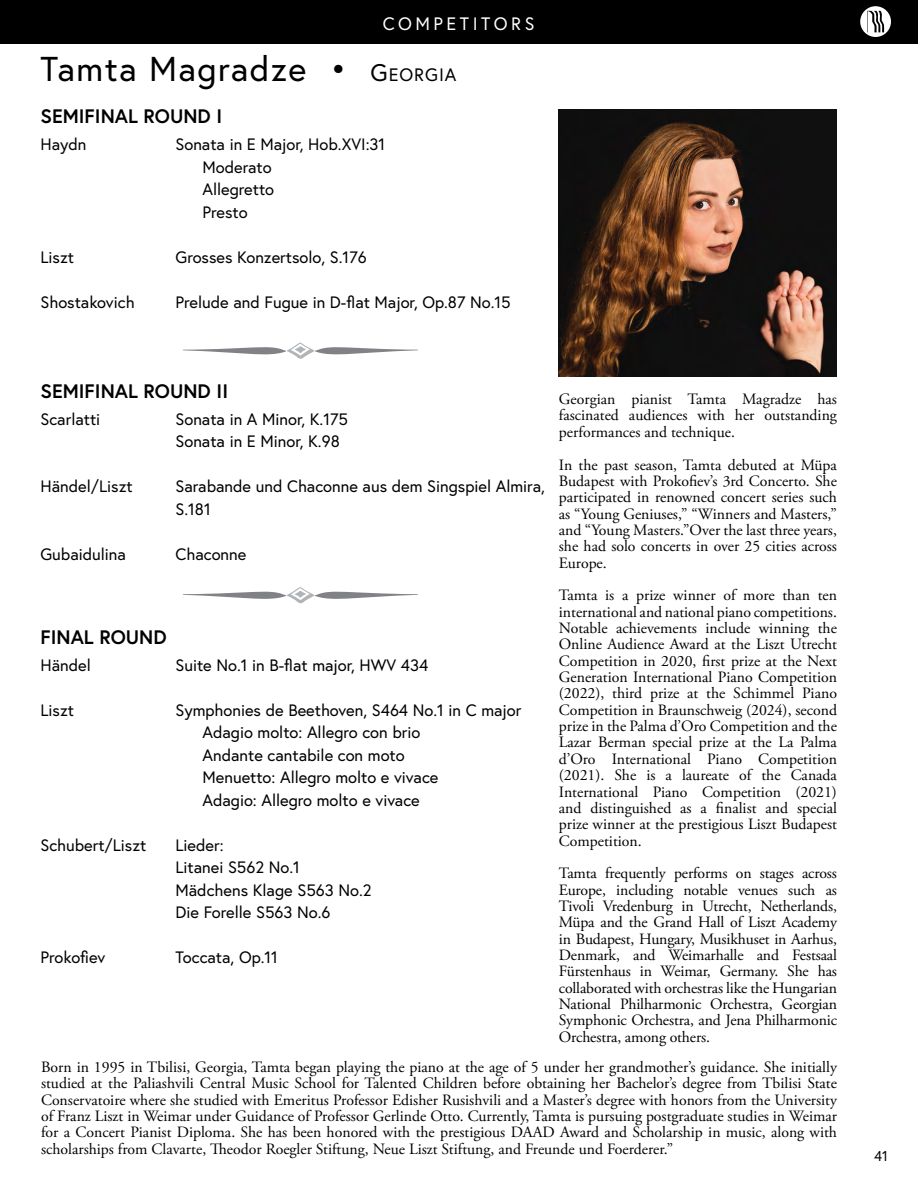
<style>
.page{position:relative;width:918px;height:1188px;background:#fff}
.page>*{position:absolute;margin:0;border:0;box-sizing:border-box;transform-origin:0 0}
.t1{font:34.5px "Europa";letter-spacing:.04em;color:#000}
.t2{font:700 19.5px "Europa";color:#000}
.t3{font:18px "Europa";letter-spacing:.195em;color:#fff}
.t4{font:16.5px/22.5px "Europa";color:#000}
.t5{font:15.75px/16.4px "Adobe Garamond Pro";color:#000;text-align:justify}
.t6{font:14.25px "Europa";color:#000}
.s1{font-size:24px}
.s2{font-size:18px}
</style>
<div class="page">
<div style="left:0;top:0;width:918px;height:43px;background:#000"></div>
<div style="left:860px;top:6px;width:31px;height:31px;background:#fff;border-radius:50%"></div>
<svg style="left:867px;top:11px;width:17px;height:21px"></svg>
<img style="left:559px;top:109px;width:278px;height:267px">
<svg style="left:183px;top:343px;width:235px;height:16px"></svg>
<svg style="left:183px;top:587px;width:235px;height:16px"></svg>
<p class="t3" style="left:383px;top:12px;width:153px">COMPETITORS</p>
<h1 class="t1" style="left:40px;top:47px;width:417px">Tamta Magradze • <span class="s1">G</span><span class="s2">EORGIA</span></h1>
<p class="t2" style="left:40px;top:103px;width:183px">SEMIFINAL ROUND I</p>
<p class="t4" style="left:40px;top:133px;width:48px">Haydn</p>
<p class="t4" style="left:202px;top:133px;width:184px;text-indent:-27px">Sonata in E Major, Hob.XVI:31<br>Moderato<br>Allegretto<br>Presto</p>
<p class="t4" style="left:40px;top:245px;width:35px">Liszt</p>
<p class="t4" style="left:176px;top:245px;width:193px">Grosses Konzertsolo, S.176</p>
<p class="t4" style="left:40px;top:290px;width:96px">Shostakovich</p>
<p class="t4" style="left:176px;top:290px;width:337px">Prelude and Fugue in D-flat Major, Op.87 No.15</p>
<p class="t2" style="left:40px;top:378px;width:189px">SEMIFINAL ROUND II</p>
<p class="t4" style="left:40px;top:407px;width:61px">Scarlatti</p>
<p class="t4" style="left:176px;top:407px;width:174px">Sonata in A Minor, K.175<br>Sonata in E Minor, K.98</p>
<p class="t4" style="left:40px;top:475px;width:94px">Händel/Liszt</p>
<p class="t4" style="left:176px;top:475px;width:371px">Sarabande und Chaconne aus dem Singspiel Almira,<br>S.181</p>
<p class="t4" style="left:40px;top:542px;width:87px">Gubaidulina</p>
<p class="t4" style="left:176px;top:542px;width:72px">Chaconne</p>
<p class="t2" style="left:40px;top:624px;width:128px">FINAL ROUND</p>
<p class="t4" style="left:40px;top:653px;width:52px">Händel</p>
<p class="t4" style="left:176px;top:653px;width:254px">Suite No.1 in B-flat major, HWV 434</p>
<p class="t4" style="left:40px;top:698px;width:35px">Liszt</p>
<p class="t4" style="left:202px;top:698px;width:320px;text-indent:-27px">Symphonies de Beethoven, S464 No.1 in C major Adagio molto: Allegro con brio<br>Andante cantabile con moto<br>Menuetto: Allegro molto e vivace<br>Adagio: Allegro molto e vivace</p>
<p class="t4" style="left:40px;top:833px;width:107px">Schubert/Liszt</p>
<p class="t4" style="left:176px;top:833px;width:198px">Lieder:<br>Litanei S562 No.1<br>Mädchens Klage S563 No.2<br>Die Forelle S563 No.6</p>
<p class="t4" style="left:40px;top:946px;width:66px">Prokofiev</p>
<p class="t4" style="left:176px;top:946px;width:104px">Toccata, Op.11</p>
<p class="t5" style="left:559px;top:392px;width:280px">Georgian pianist Tamta Magradze has fascinated audiences with her outstanding performances and technique.</p>
<p class="t5" style="left:559px;top:457px;width:280px">In the past season, Tamta debuted at Müpa Budapest with Prokofiev’s 3rd Concerto. She participated in renowned concert series such as “Young Geniuses,” “Winners and Masters,” and “Young Masters.”Over the last three years, she had solo concerts in over 25 cities across Europe.</p>
<p class="t5" style="left:559px;top:588px;width:280px">Tamta is a prize winner of more than ten international and national piano competitions.<br>Notable achievements include winning the Online Audience Award at the Liszt Utrecht Competition in 2020, first prize at the Next Generation International Piano Competition (2022), third prize at the Schimmel Piano Competition in Braunschweig (2024), second prize in the Palma d’Oro Competition and the Lazar Berman special prize at the La Palma d’Oro International Piano Competition (2021). She is a laureate of the Canada International Piano Competition (2021) and distinguished as a finalist and special prize winner at the prestigious Liszt Budapest Competition.</p>
<p class="t5" style="left:559px;top:866px;width:280px">Tamta frequently performs on stages across Europe, including notable venues such as Tivoli Vredenburg in Utrecht, Netherlands, Müpa and the Grand Hall of Liszt Academy in Budapest, Hungary, Musikhuset in Aarhus, Denmark, and Weimarhalle and Festsaal Fürstenhaus in Weimar, Germany. She has collaborated with orchestras like the Hungarian National Philharmonic Orchestra, Georgian Symphonic Orchestra, and Jena Philharmonic Orchestra, among others.</p>
<p class="t5" style="left:41px;top:1059px;width:798px">Born in 1995 in Tbilisi, Georgia, Tamta began playing the piano at the age of 5 under her grandmother’s guidance. She initially studied at the Paliashvili Central Music School for Talented Children before obtaining her Bachelor’s degree from Tbilisi State Conservatoire where she studied with Emeritus Professor Edisher Rusishvili and a Master’s degree with honors from the University of Franz Liszt in Weimar under Guidance of Professor Gerlinde Otto. Currently, Tamta is pursuing postgraduate studies in Weimar for a Concert Pianist Diploma. She has been honored with the prestigious DAAD Award and Scholarship in music, along with scholarships from Clavarte, Theodor Roegler Stiftung, Neue Liszt Stiftung, and Freunde und Foerderer.”</p>
<p class="t6" style="left:874px;top:1147px;width:15px">41</p>
</div>
